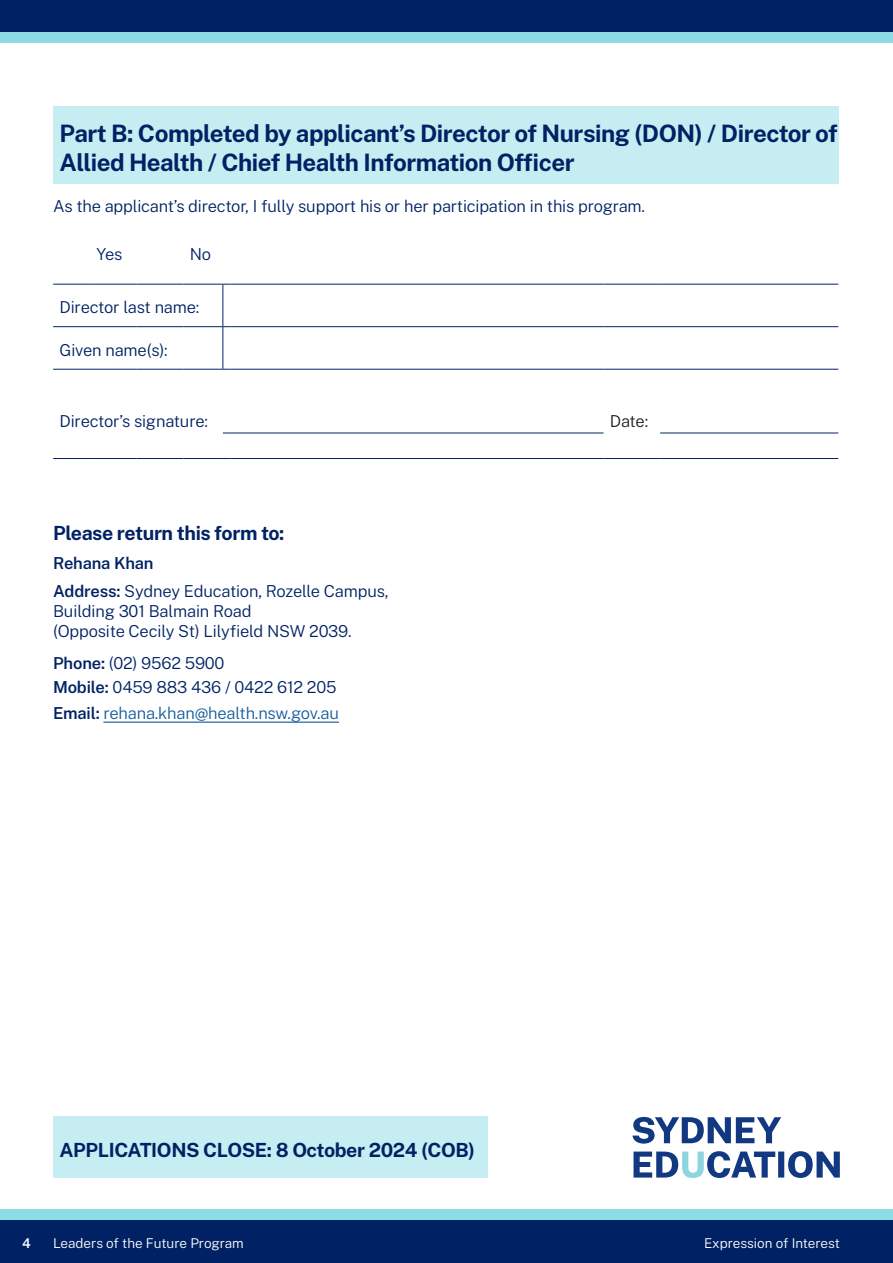
<style>
.page{position:relative;width:893px;height:1263px;background:#fff}
.page>*{position:absolute;margin:0;border:0;box-sizing:border-box;transform-origin:0 0}
.t1{font:700 24px/28.8px "Public Sans";letter-spacing:-.02em;color:#002264}
.t2{font:700 19.5px "Public Sans";letter-spacing:-.02em;color:#002264}
.t3{font:300 16.5px/19.8px "Public Sans";letter-spacing:-.01em;color:#002264}
.t4{font:300 16.5px "Public Sans";letter-spacing:-.01em;color:#175d9e}
.t5{font:600 16.5px "Public Sans";letter-spacing:-.01em;color:#002264}
.t6{font:300 16.5px "Public Sans";color:#231f20}
.t7{font:300 13.5px "Public Sans";color:#fff}
.t8{font:600 13.5px "Public Sans";color:#fff}
.s1{font-weight:600}
.s2{font-weight:600;color:#002264}
</style>
<div class="page">
<div style="left:0;top:1220px;width:893px;height:43px;background:#002264"></div>
<div style="left:0;top:1210px;width:893px;height:10px;background:#8cdbe5"></div>
<div style="left:0;top:0;width:893px;height:32px;background:#002264"></div>
<div style="left:0;top:32px;width:893px;height:11px;background:#8cdbe5"></div>
<hr style="left:103px;top:721px;width:236px;height:2px;background:#175d9e">
<div style="left:53px;top:106px;width:785px;height:77px;background:#c6edf2"></div>
<hr style="left:222px;top:285px;width:1px;height:41px;background:#002264">
<hr style="left:53px;top:326px;width:37px;height:1px;background:#002264">
<hr style="left:90px;top:326px;width:47px;height:1px;background:#002264">
<hr style="left:137px;top:326px;width:46px;height:1px;background:#002264">
<hr style="left:183px;top:326px;width:40px;height:1px;background:#002264">
<hr style="left:222px;top:327px;width:1px;height:42px;background:#002264">
<hr style="left:230px;top:326px;width:373px;height:1px;background:#002264">
<hr style="left:603px;top:326px;width:57px;height:1px;background:#002264">
<hr style="left:660px;top:326px;width:178px;height:1px;background:#002264">
<hr style="left:53px;top:369px;width:37px;height:1px;background:#002264">
<hr style="left:90px;top:369px;width:47px;height:1px;background:#002264">
<hr style="left:137px;top:369px;width:46px;height:1px;background:#002264">
<hr style="left:183px;top:369px;width:40px;height:1px;background:#002264">
<hr style="left:230px;top:369px;width:373px;height:1px;background:#002264">
<hr style="left:603px;top:369px;width:57px;height:1px;background:#002264">
<hr style="left:660px;top:369px;width:178px;height:1px;background:#002264">
<hr style="left:660px;top:433px;width:178px;height:1px;background:#002264">
<hr style="left:53px;top:284px;width:37px;height:1px;background:#002264">
<hr style="left:90px;top:284px;width:47px;height:1px;background:#002264">
<hr style="left:137px;top:284px;width:46px;height:1px;background:#002264">
<hr style="left:183px;top:284px;width:40px;height:1px;background:#002264">
<hr style="left:230px;top:284px;width:373px;height:1px;background:#002264">
<hr style="left:603px;top:284px;width:57px;height:1px;background:#002264">
<hr style="left:660px;top:284px;width:178px;height:1px;background:#002264">
<hr style="left:230px;top:433px;width:373px;height:1px;background:#002264">
<hr style="left:230px;top:458px;width:373px;height:1px;background:#002264">
<hr style="left:603px;top:458px;width:57px;height:1px;background:#002264">
<hr style="left:660px;top:458px;width:178px;height:1px;background:#002264">
<hr style="left:53px;top:458px;width:37px;height:1px;background:#002264">
<hr style="left:90px;top:458px;width:47px;height:1px;background:#002264">
<hr style="left:137px;top:458px;width:46px;height:1px;background:#002264">
<hr style="left:183px;top:458px;width:40px;height:1px;background:#002264">
<div style="left:53px;top:1117px;width:435px;height:61px;background:#c6edf2"></div>
<svg style="left:633px;top:1151px;width:207px;height:27px"></svg>
<svg style="left:632px;top:1117px;width:149px;height:26px"></svg>
<p class="t1" style="left:60px;top:117px;width:780px">Part B: Completed by applicant’s Director of Nursing (DON) / Director of<br>Allied Health / Chief Health Information Officer</p>
<p class="t3" style="left:53px;top:195px;width:593px">As the applicant’s director, I fully support his or her participation in this program.</p>
<p class="t3" style="left:96px;top:243px;width:28px">Yes</p>
<p class="t3" style="left:190px;top:243px;width:23px">No</p>
<p class="t3" style="left:60px;top:297px;width:141px">Director last name:</p>
<p class="t3" style="left:60px;top:339px;width:110px">Given name(s):</p>
<p class="t3" style="left:60px;top:410px;width:150px">Director’s signature:</p>
<p class="t6" style="left:610px;top:409px;width:40px">Date:</p>
<p class="t2" style="left:53px;top:519px;width:233px">Please return this form to:</p>
<p class="t5" style="left:53px;top:551px;width:102px">Rehana Khan</p>
<p class="t3" style="left:53px;top:580px;width:337px"><span class="s1">Address:</span> Sydney Education, Rozelle Campus,<br>Building 301 Balmain Road<br>(Opposite Cecily St) Lilyfield NSW 2039.</p>
<p class="t3" style="left:53px;top:652px;width:173px"><span class="s1">Phone:</span> (02) 9562 5900</p>
<p class="t3" style="left:53px;top:677px;width:285px"><span class="s1">Mobile:</span> 0459 883 436 / 0422 612 205</p>
<p class="t4" style="left:53px;top:702px;width:287px"><span class="s2">Email:</span> rehana.khan@health.nsw.gov.au</p>
<p class="t2" style="left:60px;top:1135px;width:417px">APPLICATIONS CLOSE: 8 October 2024 (COB)</p>
<p class="t8" style="left:22px;top:1233px;width:10px">4</p>
<p class="t7" style="left:53px;top:1234px;width:192px">Leaders of the Future Program</p>
<p class="t7" style="left:704px;top:1234px;width:137px">Expression of Interest</p>
</div>
